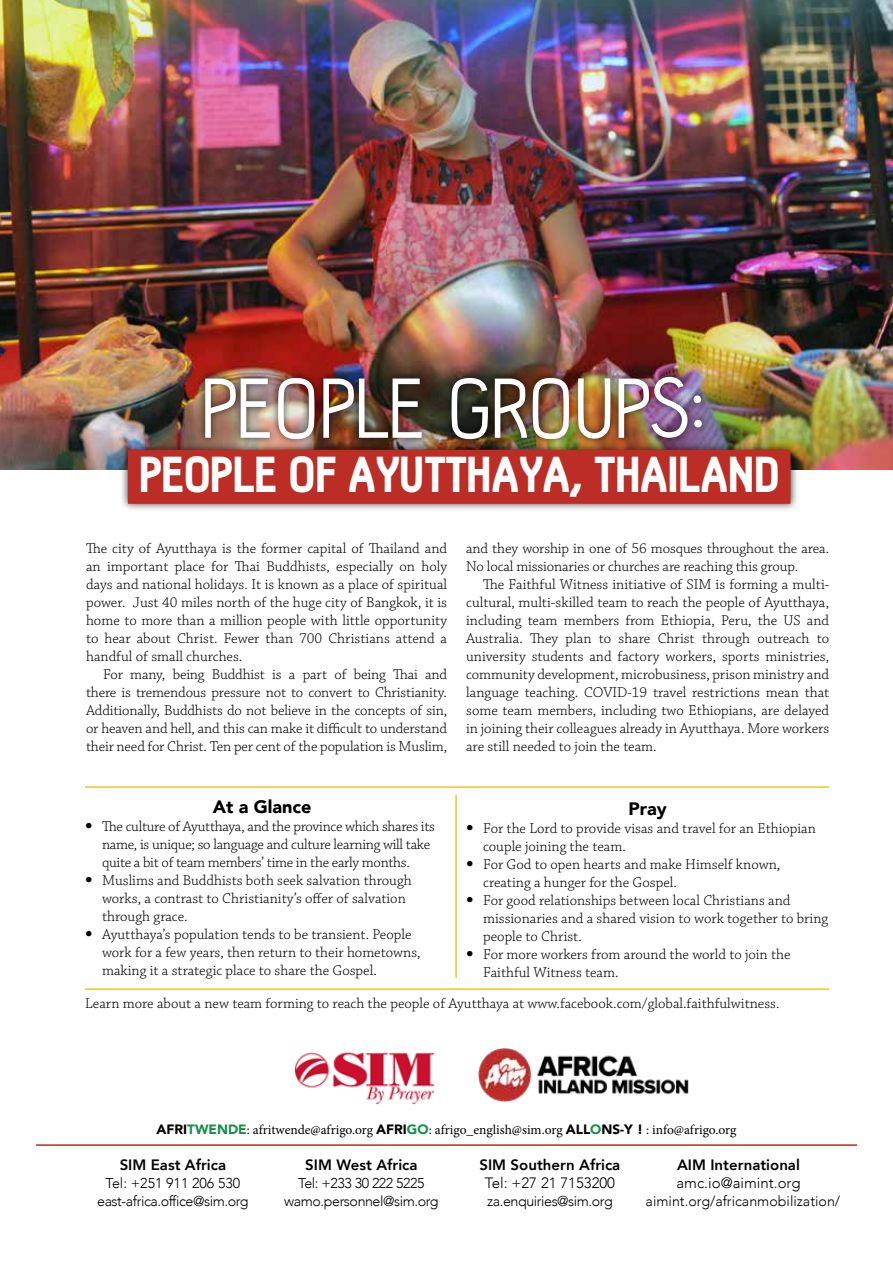
<style>
.page{position:relative;width:893px;height:1263px;background:#fff}
.page>*{position:absolute;margin:0;border:0;box-sizing:border-box;transform-origin:0 0}
.t1{font:90px "Hallo Sans";letter-spacing:-.015em;color:#fff}
.t2{font:900 49.5px "Hallosans";letter-spacing:-.015em;color:#fff}
.t3{font:900 18px "Avenir";color:#000}
.t4{font:300 15px/18px "Chaparral Pro";color:#000}
.t5{font:300 15px/18px "Chaparral Pro";letter-spacing:-.02em;color:#000}
.t6{font:800 15px "Avenir";color:#000}
.t7{font:300 15px "Avenir";color:#000}
.t8{font:300 14.25px/18px "Avenir";letter-spacing:-.03em;color:#000;text-align:center}
.t9{font:300 14.25px "Avenir";color:#000}
.t10{font:13.5px "Minion Pro";color:#000}
.s1{font-family:"Univers";font-weight:100;font-stretch:ultra-condensed}
.s2{font-family:"Avenir";font-weight:900}
.s3{font-family:"Avenir";font-weight:900;color:#188e48}
.s4{font-family:"Avenir";font-weight:900;color:#188f45}
</style>
<div class="page">
<img style="left:0;top:0;width:893px;height:470px">
<hr style="left:85px;top:786px;width:744px;height:2px;background:#edc51b">
<hr style="left:85px;top:988px;width:744px;height:2px;background:#edc51b">
<div style="left:120px;top:369px;width:679px;height:143px;background:#000;opacity:.75"></div>
<div style="left:128px;top:450px;width:662px;height:54px;background:#bc2d26"></div>
<hr style="left:455px;top:795px;width:2px;height:183px;background:#edc51b">
<hr style="left:36px;top:1144px;width:821px;height:2px;background:#bd2919">
<img style="left:478px;top:1048px;width:211px;height:53px">
<img style="left:296px;top:1052px;width:137px;height:52px">
<h1 class="t1" style="left:201px;top:362px;width:508px">PEOPLE GROUPS:</h1>
<h2 class="t2" style="left:139px;top:447px;width:642px">PEOPLE OF AYUTTHAYA, THAILAND</h2>
<p class="t4" style="left:86px;top:540px;width:363px;text-align:justify">The city of Ayutthaya is the former capital of Thailand and an important place for Thai Buddhists, especially on holy days and national holidays. It is known as a place of spiritual power. Just 40 miles north of the huge city of Bangkok, it is home to more than a million people with little opportunity to hear about Christ. Fewer than 700 Christians attend a handful of small churches.</p>
<p class="t4" style="left:86px;top:666px;width:363px;text-align:justify;text-indent:17px">For many, being Buddhist is a part of being Thai and there is tremendous pressure not to convert to Christianity.<br>Additionally, Buddhists do not believe in the concepts of sin, or heaven and hell, and this can make it difficult to understand their need for Christ. Ten per cent of the population is Muslim,</p>
<p class="t3" style="left:213px;top:791px;width:100px">At a Glance</p>
<p class="t5" style="left:102px;top:818px;width:335px;text-indent:-17px"><span class="s1">•</span> The culture of Ayutthaya, and the province which shares its name, is unique; so language and culture learning will take quite a bit of team members’ time in the early months.</p>
<p class="t4" style="left:102px;top:872px;width:311px;text-indent:-17px"><span class="s1">•</span> Muslims and Buddhists both seek salvation through works, a contrast to Christianity’s offer of salvation through grace.</p>
<p class="t4" style="left:102px;top:926px;width:320px;text-indent:-17px"><span class="s1">•</span> Ayutthaya’s population tends to be transient. People work for a few years, then return to their hometowns, making it a strategic place to share the Gospel.</p>
<p class="t4" style="left:466px;top:540px;width:364px">and they worship in one of 56 mosques throughout the area.<br>No local missionaries or churches are reaching this group.</p>
<p class="t4" style="left:466px;top:576px;width:365px;text-align:justify;text-indent:17px">The Faithful Witness initiative of SIM is forming a multi&shy;cultural, multi-skilled team to reach the people of Ayutthaya, including team members from Ethiopia, Peru, the US and Australia. They plan to share Christ through outreach to university students and factory workers, sports ministries, community development, microbusiness, prison ministry and language teaching. COVID-19 travel restrictions mean that some team members, including two Ethiopians, are delayed in joining their colleagues already in Ayutthaya. More workers are still needed to join the team.</p>
<p class="t3" style="left:628px;top:793px;width:40px">Pray</p>
<p class="t4" style="left:483px;top:819px;width:334px;text-indent:-17px"><span class="s1">•</span> For the Lord to provide visas and travel for an Ethiopian couple joining the team.</p>
<p class="t4" style="left:483px;top:855px;width:299px;text-indent:-17px"><span class="s1">•</span> For God to open hearts and make Himself known, creating a hunger for the Gospel.</p>
<p class="t4" style="left:483px;top:891px;width:347px;text-indent:-17px"><span class="s1">•</span> For good relationships between local Christians and missionaries and a shared vision to work together to bring people to Christ.</p>
<p class="t4" style="left:483px;top:945px;width:309px;text-indent:-17px"><span class="s1">•</span> For more workers from around the world to join the<br>Faithful Witness team.</p>
<p class="t4" style="left:85px;top:995px;width:696px">Learn more about a new team forming to reach the people of Ayutthaya at www.facebook.com/global.faithfulwitness.</p>
<p class="t10" style="left:156px;top:1121px;width:581px"><span class="s2">AFRI</span><span class="s3">TWENDE</span>: afritwende@afrigo.org <span class="s2">AFRI</span><span class="s4">GO</span>: afrigo_english@sim.org <span class="s2">ALL</span><span class="s4">O</span><span class="s2">NS-Y !</span> : info@afrigo.org</p>
<p class="t6" style="left:120px;top:1153px;width:108px">SIM East Africa</p>
<p class="t8" style="left:97px;top:1174px;width:153px">Tel: +251 911 206 530 east-africa.office@sim.org</p>
<p class="t6" style="left:305px;top:1153px;width:114px">SIM West Africa</p>
<p class="t8" style="left:284px;top:1174px;width:156px">Tel: +233 30 222 5225 wamo.personnel@sim.org</p>
<p class="t6" style="left:479px;top:1153px;width:142px">SIM Southern Africa</p>
<p class="t7" style="left:485px;top:1174px;width:132px">Tel: +27 21 7153200</p>
<p class="t8" style="left:487px;top:1192px;width:127px">za.enquiries@sim.org</p>
<p class="t6" style="left:677px;top:1153px;width:124px">AIM International</p>
<p class="t7" style="left:676px;top:1174px;width:125px">amc.io@aimint.org</p>
<p class="t9" style="left:646px;top:1192px;width:196px">aimint.org/africanmobilization/</p>
</div>
